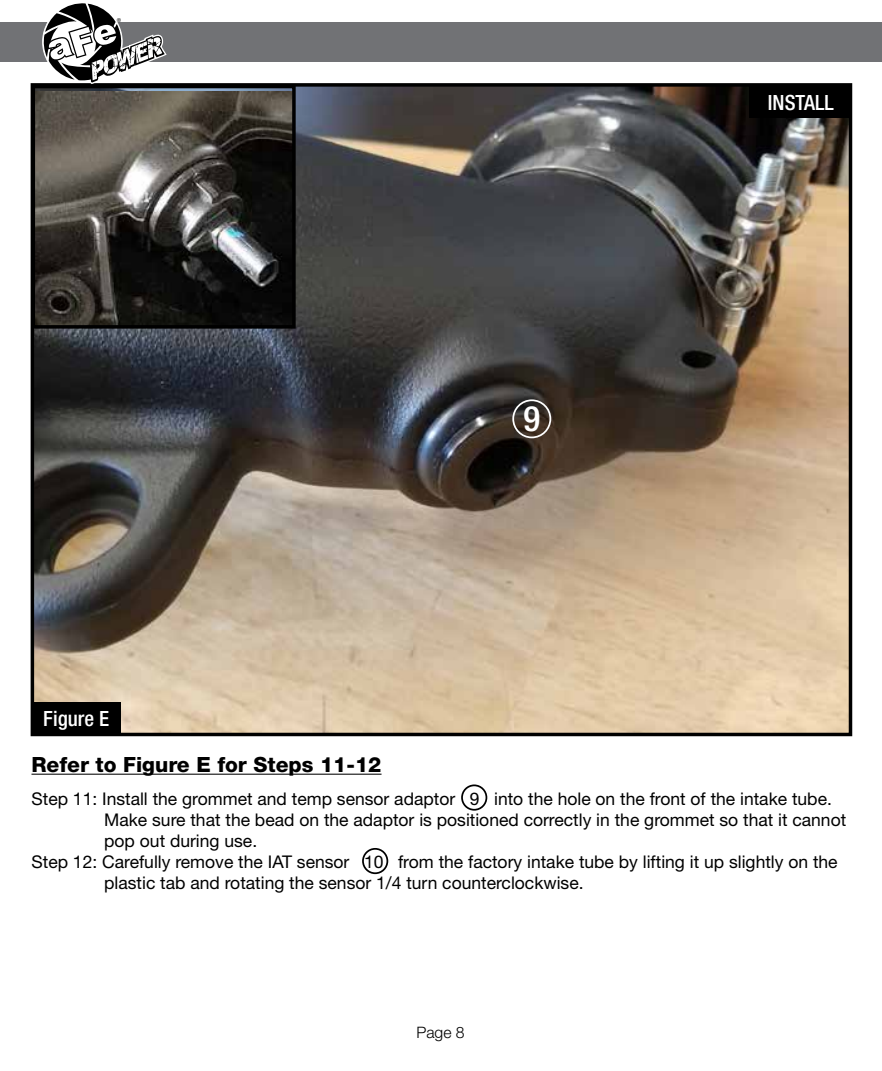
<style>
.page{position:relative;width:882px;height:1071px;background:#fff}
.page>*{position:absolute;margin:0;border:0;box-sizing:border-box;transform-origin:0 0}
.t1{font:500 condensed 35px "Helvetica Neue";color:#fff}
.t2{font:800 21px "Helvetica Neue";color:#000}
.t3{font:500 condensed 21px "Helvetica Neue";color:#fff}
.t4{font:17.5px "Helvetica Neue";color:#000}
.t5{font:300 15.75px "Helvetica Neue";color:#000}
.t6{font:8.75px "Myriad";color:#000}
</style>
<div class="page">
<img style="left:36px;top:88px;width:811px;height:643px">
<div style="left:31px;top:83px;width:821px;height:653px;border:4px solid #000"></div>
<div style="left:0;top:23px;width:882px;height:39px;background:#717275"></div>
<svg style="left:43px;top:3px;width:124px;height:82px"></svg>
<hr style="left:32px;top:774px;width:350px;height:1px;background:#000">
<div style="left:32px;top:702px;width:89px;height:32px;background:#000"></div>
<div style="left:749px;top:85px;width:103px;height:33px;background:#000"></div>
<div style="left:461px;top:784px;width:26px;height:27px;border:2px solid #000;border-radius:50%"></div>
<div style="left:362px;top:848px;width:26px;height:26px;border:2px solid #000;border-radius:50%"></div>
<div style="left:512px;top:399px;width:39px;height:39px;border:2px solid #fff;border-radius:50%"></div>
<img style="left:37px;top:91px;width:254px;height:233px">
<div style="left:32px;top:85px;width:264px;height:244px;border:4px solid #000"></div>
<p class="t6" style="left:117px;top:17px;width:6px">®</p>
<p class="t3" style="left:43px;top:706px;width:67px">Figure E</p>
<h1 class="t1" style="left:523px;top:397px;width:18px">9</h1>
<p class="t3" style="left:768px;top:90px;width:67px">INSTALL</p>
<p class="t2" style="left:32px;top:752px;width:352px">Refer to Figure E for Steps 11-12</p>
<p class="t4" style="left:32px;top:788px;width:802px">Step 11: Install the grommet and temp sensor adaptor 9 into the hole on the front of the intake tube.</p>
<p class="t4" style="left:104px;top:809px;width:744px">Make sure that the bead on the adaptor is positioned correctly in the grommet so that it cannot</p>
<p class="t4" style="left:104px;top:830px;width:155px">pop out during use.</p>
<p class="t4" style="left:32px;top:851px;width:808px">Step 12: Carefully remove the IAT sensor 10 from the factory intake tube by lifting it up slightly on the</p>
<p class="t4" style="left:104px;top:872px;width:481px">plastic tab and rotating the sensor 1/4 turn counterclockwise.</p>
<p class="t5" style="left:416px;top:1023px;width:50px">Page 8</p>
</div>
